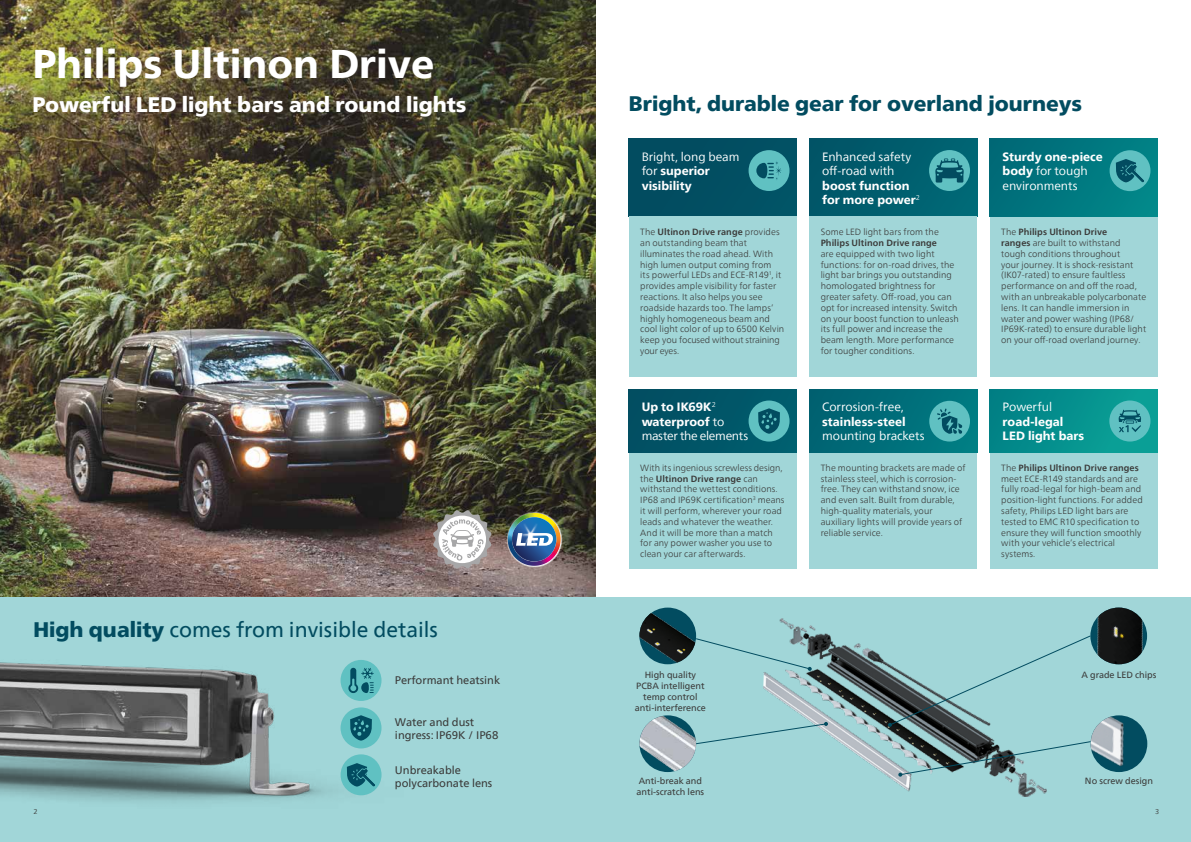
<style>
.page{position:relative;width:1191px;height:842px;background:#fff}
.page>*{position:absolute;margin:0;border:0;box-sizing:border-box;transform-origin:0 0}
.t1{font:800 40px "Neue Frutiger World";color:#fff}
.t2{font:900 21px "Neue Frutiger World";color:#024c60}
.t3{font:21px "Neue Frutiger World";color:#024c60}
.t4{font:900 21px "Neue Frutiger World";color:#fff}
.t5{font:12px/14.4px "Neue Frutiger World";letter-spacing:-.005em;color:#fff}
.t6{font:800 12px/14.4px "Neue Frutiger World";color:#fff}
.t7{font:11px/13px "Neue Frutiger World";color:#3b3b3a}
.t8{font:300 9px/10.8px "Neue Frutiger World";letter-spacing:.005em;color:#3b3b3a}
.t9{font:9px/11px "Neue Frutiger World";color:#3b3b3a;text-align:center}
.t10{font:700 9px "Neue Frutiger World";letter-spacing:.01em;color:#3b3b3a}
.t11{font:7px "Neue Frutiger World";color:#3b3b3a}
.s1{font-weight:900}
.s2{font-weight:800}
.s3{font-weight:700}
.s4{font-weight:400}
</style>
<div class="page">
<img style="left:0;top:0;width:595px;height:597px">
<svg style="left:506px;top:511px;width:56px;height:57px"></svg>
<div style="left:512px;top:517px;width:44px;height:44px;background:#1376bc;border-radius:22px"></div>
<img style="left:508px;top:513px;width:45px;height:53px">
<svg style="left:433px;top:510px;width:58px;height:58px"></svg>
<div style="left:0;top:597px;width:1191px;height:245px;background:#a1d6d8"></div>
<img style="left:763px;top:618px;width:283px;height:178px">
<img style="left:0;top:660px;width:382px;height:142px">
<img style="left:639px;top:608px;width:57px;height:56px;border-radius:28px">
<img style="left:1090px;top:715px;width:57px;height:57px;border-radius:28px">
<img style="left:639px;top:715px;width:57px;height:57px;border-radius:28px">
<img style="left:1090px;top:608px;width:57px;height:56px;border-radius:28px">
<svg style="left:629px;top:389px;width:167px;height:179px;background:#6aabb2"></svg>
<svg style="left:989px;top:139px;width:168px;height:238px;background:#6fb8bc"></svg>
<svg style="left:629px;top:139px;width:167px;height:238px;background:#70adb4"></svg>
<svg style="left:809px;top:139px;width:168px;height:238px;background:#6fb1b7"></svg>
<svg style="left:809px;top:389px;width:168px;height:179px;background:#6ab2b8"></svg>
<svg style="left:989px;top:389px;width:168px;height:179px;background:#6ebfbf"></svg>
<svg style="left:888px;top:635px;width:203px;height:92px"></svg>
<svg style="left:695px;top:637px;width:116px;height:34px"></svg>
<svg style="left:898px;top:740px;width:193px;height:37px"></svg>
<svg style="left:695px;top:722px;width:133px;height:23px"></svg>
<div style="left:340px;top:660px;width:41px;height:41px;background:#60c1c2;border-radius:50%"></div>
<svg style="left:348px;top:668px;width:26px;height:25px"></svg>
<div style="left:340px;top:707px;width:41px;height:41px;background:#60c1c2;border-radius:50%"></div>
<svg style="left:350px;top:715px;width:22px;height:26px"></svg>
<div style="left:340px;top:754px;width:41px;height:41px;background:#60c1c2;border-radius:50%"></div>
<svg style="left:347px;top:763px;width:28px;height:24px"></svg>
<h1 class="t1" style="left:32px;top:41px;width:403px">Philips Ultinon Drive</h1>
<h2 class="t4" style="left:32px;top:93px;width:435px">Powerful LED light bars and round lights</h2>
<h2 class="t3" style="left:33px;top:613px;width:406px"><span class="s1">High quality</span> comes from invisible details</h2>
<h2 class="t2" style="left:629px;top:92px;width:455px">Bright, durable gear for overland journeys</h2>
<h3 class="t5" style="left:822px;top:150px;width:91px">Enhanced safety off-road with</h3>
<h3 class="t6" style="left:822px;top:178px;width:99px">boost function for more power<sup>2</sup></h3>
<h3 class="t5" style="left:641px;top:150px;width:99px">Bright, long beam for <span class="s2">superior visibility</span></h3>
<p class="t8" style="left:640px;top:227px;width:145px">The <span class="s3">Ultinon Drive range</span> provides an outstanding beam that illuminates the road ahead. With high lumen output coming from<br>its powerful LEDs and ECE-R149<sup>1</sup>, it provides ample visibility for faster reactions. It also helps you see roadside hazards too. The lamps’ highly homogeneous beam and cool light color of up to 6500 Kelvin keep you focused without straining your eyes.</p>
<h3 class="t5" style="left:1002px;top:150px;width:102px"><span class="s2">Sturdy one-piece body</span> for tough environments</h3>
<p class="t8" style="left:820px;top:227px;width:120px">Some LED light bars from the</p>
<p class="t10" style="left:820px;top:235px;width:118px">Philips Ultinon Drive range</p>
<p class="t8" style="left:820px;top:248px;width:139px">are equipped with two light functions: for on-road drives, the light bar brings you outstanding homologated brightness for greater safety. Off-road, you can opt for increased intensity. Switch on your boost function to unleash its full power and increase the beam length. More performance for tougher conditions.</p>
<p class="t8" style="left:1001px;top:227px;width:146px">The <span class="s3">Philips Ultinon Drive<br>ranges</span> are built to withstand tough conditions throughout<br>your journey. It is shock-resistant (IK07-rated) to ensure faultless performance on and off the road, with an unbreakable polycarbonate lens. It can handle immersion in water and power washing (IP68/<br>IP69K-rated) to ensure durable light on your off-road overland journey.</p>
<h3 class="t6" style="left:641px;top:400px;width:108px">Up to IK69K<sup>2 </sup>waterproof <span class="s4">to master the elements</span></h3>
<p class="t8" style="left:640px;top:462px;width:146px">With its ingenious screwless design, the <span class="s3">Ultinon Drive range</span> can withstand the wettest conditions.<br>IP68 and IP69K certification<sup>3</sup> means it will perform, wherever your road leads and whatever the weather.<br>And it will be more than a match for any power washer you use to clean your car afterwards.</p>
<h3 class="t5" style="left:822px;top:400px;width:83px">Corrosion-free,</h3>
<h3 class="t6" style="left:822px;top:414px;width:85px">stainless-steel</h3>
<h3 class="t5" style="left:822px;top:429px;width:104px">mounting brackets</h3>
<p class="t8" style="left:820px;top:462px;width:146px">The mounting brackets are made of stainless steel, which is corrosion&shy;free. They can withstand snow, ice and even salt. Built from durable, high-quality materials, your auxiliary lights will provide years of reliable service.</p>
<h3 class="t5" style="left:1002px;top:400px;width:51px">Powerful</h3>
<h3 class="t6" style="left:1002px;top:414px;width:83px">road-legal<br>LED light bars</h3>
<p class="t8" style="left:1001px;top:462px;width:143px">The <span class="s3">Philips Ultinon Drive ranges </span>meet ECE-R149 standards and are fully road-legal for high-beam and position-light functions. For added safety, Philips LED light bars are tested to EMC R10 specification to ensure they will function smoothly with your vehicle’s electrical systems.</p>
<p class="t9" style="left:635px;top:669px;width:73px">High quality<br>PCBA intelligent temp control anti-interference</p>
<p class="t7" style="left:395px;top:673px;width:107px">Performant heatsink</p>
<p class="t7" style="left:395px;top:716px;width:105px">Water and dust ingress: IP69K / IP68</p>
<p class="t7" style="left:395px;top:763px;width:99px">Unbreakable polycarbonate lens</p>
<p class="t9" style="left:636px;top:775px;width:69px;text-align:left">Anti-break and anti-scratch lens</p>
<p class="t9" style="left:1081px;top:669px;width:76px">A grade LED chips</p>
<p class="t9" style="left:1085px;top:775px;width:69px">No screw design</p>
<p class="t11" style="left:33px;top:806px;width:6px">2</p>
<p class="t11" style="left:1155px;top:806px;width:6px">3</p>
</div>
